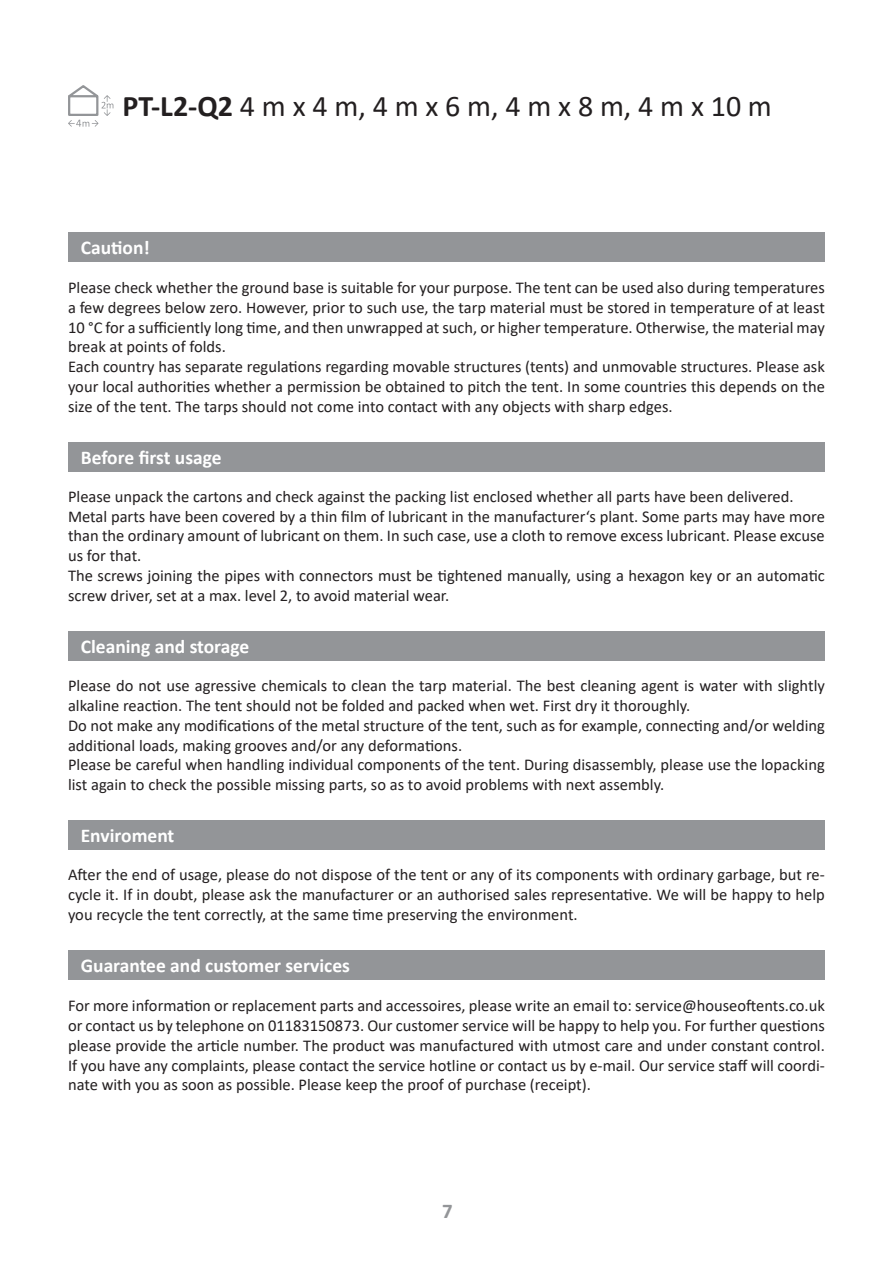
<style>
.page{position:relative;width:893px;height:1263px;background:#fff}
.page>*{position:absolute;margin:0;border:0;box-sizing:border-box;transform-origin:0 0}
.t1{font:30px "Calibri";color:#231f20}
.t2{font:700 21px "Calibri";color:#939598}
.t3{font:700 19.5px "Calibri";color:#fff}
.t4{font:16.5px/19.8px "Calibri";color:#231f20}
.s1{font-weight:700}
</style>
<div class="page">
<svg style="left:68px;top:85px;width:45px;height:42px"></svg>
<div style="left:68px;top:232px;width:757px;height:30px;background:#939598"></div>
<div style="left:68px;top:442px;width:757px;height:30px;background:#939598"></div>
<div style="left:68px;top:631px;width:757px;height:30px;background:#939598"></div>
<div style="left:68px;top:820px;width:757px;height:30px;background:#939598"></div>
<div style="left:68px;top:950px;width:757px;height:30px;background:#939598"></div>
<h1 class="t1" style="left:122px;top:97px;width:651px"><span class="s1">PT-L2-Q2</span> 4 m x 4 m, 4 m x 6 m, 4 m x 8 m, 4 m x 10 m</h1>
<p class="t3" style="left:81px;top:234px;width:71px">Caution!</p>
<p class="t4" style="left:68px;top:277px;width:758px">Please check whether the ground base is suitable for your purpose. The tent can be used also during temperatures a few degrees below zero. However, prior to such use, the tarp material must be stored in temperature of at least 10 °C for a sufficiently long time, and then unwrapped at such, or higher temperature. Otherwise, the material may break at points of folds.<br>Each country has separate regulations regarding movable structures (tents) and unmovable structures. Please ask your local authorities whether a permission be obtained to pitch the tent. In some countries this depends on the size of the tent. The tarps should not come into contact with any objects with sharp edges.</p>
<p class="t3" style="left:81px;top:444px;width:142px">Before first usage</p>
<p class="t4" style="left:68px;top:486px;width:758px">Please unpack the cartons and check against the packing list enclosed whether all parts have been delivered.<br>Metal parts have been covered by a thin film of lubricant in the manufacturer‘s plant. Some parts may have more than the ordinary amount of lubricant on them. In such case, use a cloth to remove excess lubricant. Please excuse us for that.<br>The screws joining the pipes with connectors must be tightened manually, using a hexagon key or an automatic screw driver, set at a max. level 2, to avoid material wear.</p>
<p class="t3" style="left:81px;top:633px;width:170px">Cleaning and storage</p>
<p class="t4" style="left:68px;top:675px;width:758px">Please do not use agressive chemicals to clean the tarp material. The best cleaning agent is water with slightly alkaline reaction. The tent should not be folded and packed when wet. First dry it thoroughly.<br>Do not make any modifications of the metal structure of the tent, such as for example, connecting and/or welding additional loads, making grooves and/or any deformations.<br>Please be careful when handling individual components of the tent. During disassembly, please use the lopacking list again to check the possible missing parts, so as to avoid problems with next assembly.</p>
<p class="t3" style="left:81px;top:822px;width:95px">Enviroment</p>
<p class="t4" style="left:68px;top:865px;width:758px;text-align:justify">After the end of usage, please do not dispose of the tent or any of its components with ordinary garbage, but re&shy;cycle it. If in doubt, please ask the manufacturer or an authorised sales representative. We will be happy to help you recycle the tent correctly, at the same time preserving the environment.</p>
<p class="t3" style="left:81px;top:952px;width:271px">Guarantee and customer services</p>
<p class="t4" style="left:68px;top:995px;width:758px;text-align:justify">For more information or replacement parts and accessoires, please write an email to: service@houseoftents.co.uk or contact us by telephone on 01183150873. Our customer service will be happy to help you. For further questions please provide the article number. The product was manufactured with utmost care and under constant control.<br>If you have any complaints, please contact the service hotline or contact us by e-mail. Our service staff will coordi&shy;nate with you as soon as possible. Please keep the proof of purchase (receipt).</p>
<p class="t2" style="left:442px;top:1203px;width:12px">7</p>
</div>
